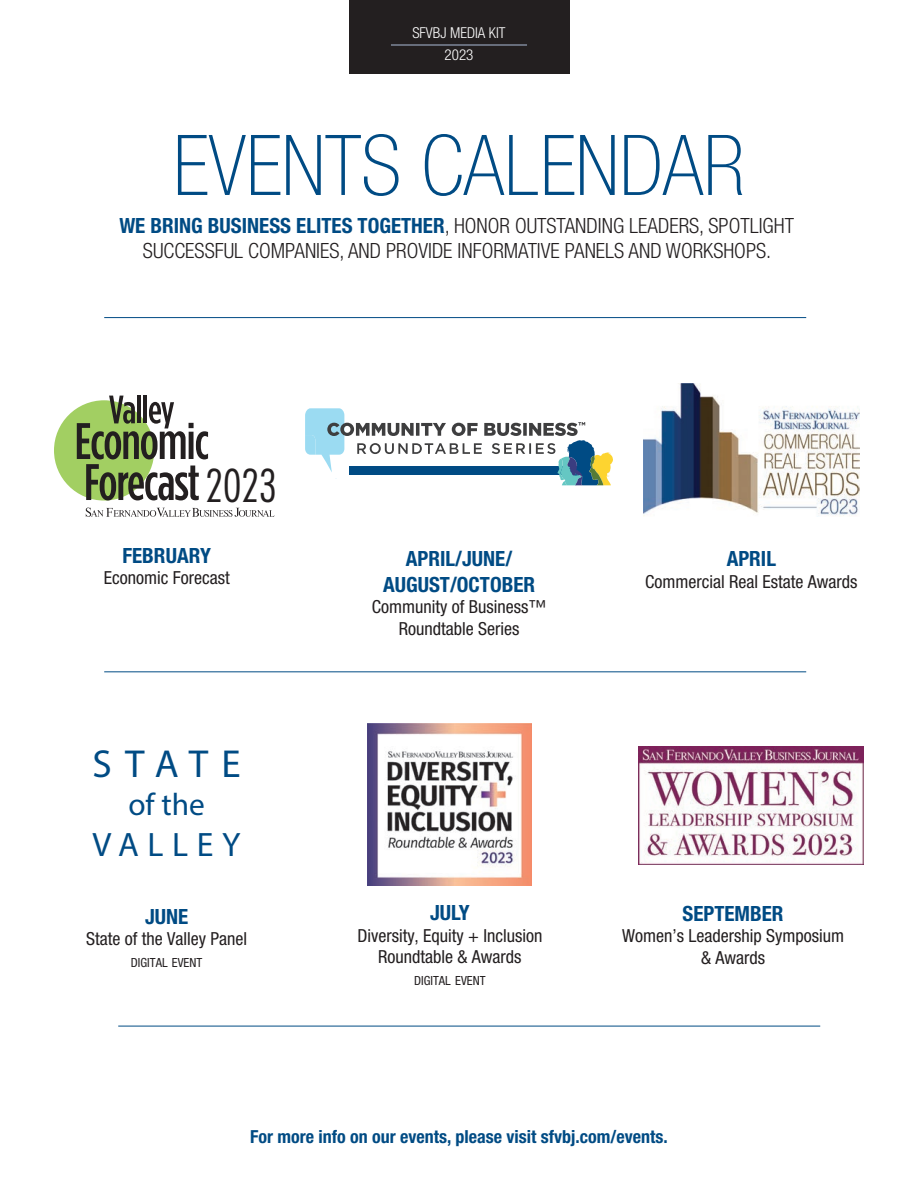
<style>
.page{position:relative;width:918px;height:1188px;background:#fff}
.page>*{position:absolute;margin:0;border:0;box-sizing:border-box;transform-origin:0 0}
.t1{font:100 condensed 84px "Helvetica Neue LT Std";color:#004b84}
.t2{font:300 condensed 44.1px "Futura Std";color:#231f20}
.t3{font:39.15px "Myriad Pro";letter-spacing:.3em;color:#004b84}
.t4{font:33.9px "Myriad Pro";letter-spacing:.255em;color:#004b84}
.t5{font:31.35px "Myriad Pro";color:#004b84}
.t6{font:300 condensed 21px/25.2px "Helvetica Neue LT Std";color:#231f20;text-align:center}
.t7{font:700 condensed 21px/25.2px "Helvetica Neue LT Std";color:#004b84;text-align:center}
.t8{font:condensed 18px/21.6px "Helvetica Neue LT Std";color:#231f20;text-align:center}
.t9{font:700 condensed 18px "Helvetica Neue LT Std";color:#004b84}
.t10{font:300 condensed 15px/22.5px "Helvetica Neue LT Std";color:#fff;text-align:center}
.t11{font:condensed 12.6px "Helvetica Neue LT Std";color:#231f20}
.s1{font-weight:700;color:#004b84}
</style>
<div class="page">
<div style="left:349px;top:0;width:220px;height:73px;background:#231f20"></div>
<hr style="left:391px;top:45px;width:136px;height:1px;background:#abbbd7">
<div style="left:54px;top:400px;width:100px;height:101px;background:#a2cf62;border-radius:50%"></div>
<hr style="left:137px;top:395px;width:4px;height:28px;background:#231f20">
<hr style="left:143px;top:395px;width:4px;height:28px;background:#231f20">
<svg style="left:77px;top:396px;width:131px;height:104px"></svg>
<svg style="left:86px;top:508px;width:189px;height:9px"></svg>
<img style="left:643px;top:383px;width:216px;height:134px">
<hr style="left:104px;top:672px;width:702px;height:1px;background:#004b84">
<img style="left:368px;top:724px;width:164px;height:161px">
<img style="left:639px;top:747px;width:225px;height:118px">
<hr style="left:118px;top:1026px;width:702px;height:1px;background:#004b84">
<hr style="left:104px;top:317px;width:702px;height:1px;background:#004b84">
<svg style="left:305px;top:408px;width:308px;height:77px"></svg>
<p class="t10" style="left:412px;top:21px;width:95px">SFVBJ MEDIA KIT<br>2023</p>
<h1 class="t1" style="left:173px;top:118px;width:574px">EVENTS CALENDAR</h1>
<p class="t6" style="left:119px;top:213px;width:676px"><span class="s1">WE BRING BUSINESS ELITES TOGETHER</span>, HONOR OUTSTANDING LEADERS, SPOTLIGHT<br>SUCCESSFUL COMPANIES, AND PROVIDE INFORMATIVE PANELS AND WORKSHOPS.</p>
<h2 class="t2" style="left:205px;top:460px;width:73px">2023</h2>
<p class="t7" style="left:122px;top:543px;width:90px">FEBRUARY</p>
<p class="t8" style="left:104px;top:567px;width:127px">Economic Forecast</p>
<h3 class="t3" style="left:93px;top:740px;width:149px">STATE</h3>
<h3 class="t5" style="left:128px;top:785px;width:78px">of the</h3>
<h3 class="t4" style="left:93px;top:823px;width:150px">VALLEY</h3>
<p class="t7" style="left:145px;top:903px;width:45px">JUNE</p>
<p class="t8" style="left:86px;top:928px;width:162px">State of the Valley Panel</p>
<p class="t11" style="left:131px;top:955px;width:73px">DIGITAL EVENT</p>
<p class="t7" style="left:383px;top:546px;width:154px">APRIL/JUNE/<br>AUGUST/OCTOBER</p>
<p class="t8" style="left:372px;top:596px;width:176px">Community of Business™<br>Roundtable Series</p>
<p class="t7" style="left:727px;top:546px;width:51px">APRIL</p>
<p class="t8" style="left:645px;top:571px;width:214px">Commercial Real Estate Awards</p>
<p class="t7" style="left:430px;top:900px;width:41px">JULY</p>
<p class="t8" style="left:357px;top:924px;width:187px">Diversity, Equity + Inclusion<br>Roundtable &amp; Awards</p>
<p class="t11" style="left:414px;top:973px;width:73px">DIGITAL EVENT</p>
<p class="t7" style="left:683px;top:900px;width:103px">SEPTEMBER</p>
<p class="t8" style="left:622px;top:925px;width:223px">Women’s Leadership Symposium &amp; Awards</p>
<p class="t9" style="left:250px;top:1125px;width:419px">For more info on our events, please visit sfvbj.com/events.</p>
</div>
